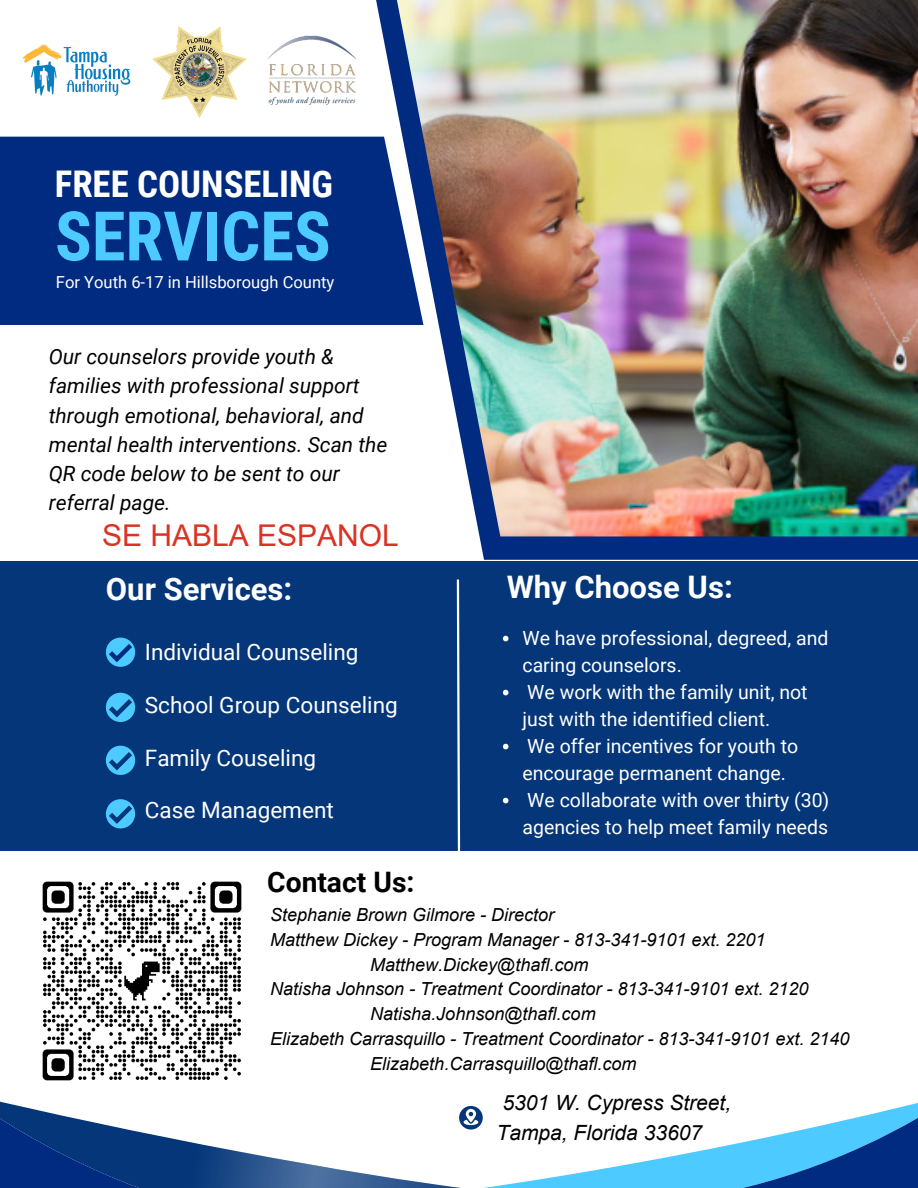
<style>
.page{position:relative;width:918px;height:1188px;background:#fff}
.page>*{position:absolute;margin:0;border:0;box-sizing:border-box;transform-origin:0 0}
.t1{font:700 68.4px "Roboto Condensed";color:#4dcaff}
.t2{font:700 36.75px "Roboto Condensed";color:#fff}
.t3{font:700 31.05px "Roboto";color:#fff}
.t4{font:30px "Arial";color:#db3223}
.t5{font:700 28.2px "Roboto";color:#000}
.t6{font:22.65px "Roboto";color:#fff}
.t7{font:italic 21px/29.2px "Roboto";color:#000}
.t8{font:italic 21px/30px "Arial";color:#000}
.t9{font:19.5px/27px "Roboto";color:#fff}
.t10{font:italic 18px "Arial";color:#000}
.t11{font:16.5px "Roboto";color:#fff}
</style>
<div class="page">
<svg style="left:364px;top:0;width:554px;height:560px"></svg>
<div style="left:0;top:562px;width:918px;height:289px;background:#043679"></div>
<svg style="left:106px;top:638px;width:29px;height:29px"></svg>
<svg style="left:106px;top:693px;width:29px;height:29px"></svg>
<svg style="left:106px;top:746px;width:29px;height:29px"></svg>
<svg style="left:106px;top:799px;width:29px;height:29px"></svg>
<svg style="left:456px;top:579px;width:5px;height:272px"></svg>
<img style="left:394px;top:0;width:524px;height:536px">
<svg style="left:0;top:1101px;width:459px;height:87px"></svg>
<svg style="left:459px;top:1103px;width:459px;height:85px"></svg>
<div style="left:0;top:137px;width:423px;height:188px;background:#002b80"></div>
<img style="left:23px;top:44px;width:108px;height:52px">
<img style="left:268px;top:35px;width:89px;height:70px">
<img style="left:42px;top:881px;width:200px;height:200px">
<img style="left:153px;top:26px;width:93px;height:91px">
<svg style="left:503px;top:636px;width:5px;height:5px"></svg>
<svg style="left:503px;top:690px;width:5px;height:5px"></svg>
<svg style="left:503px;top:744px;width:5px;height:5px"></svg>
<svg style="left:503px;top:798px;width:5px;height:5px"></svg>
<h2 class="t2" style="left:55px;top:163px;width:280px">FREE COUNSELING</h2>
<h1 class="t1" style="left:55px;top:197px;width:277px">SERVICES</h1>
<p class="t11" style="left:56px;top:272px;width:280px">For Youth 6-17 in Hillsborough County</p>
<p class="t7" style="left:49px;top:342px;width:340px">Our counselors provide youth &amp; families with professional support through emotional, behavioral, and mental health interventions. Scan the<br>QR code below to be sent to our referral page.</p>
<h3 class="t4" style="left:102px;top:514px;width:298px">SE HABLA ESPANOL</h3>
<h3 class="t3" style="left:106px;top:571px;width:188px">Our Services:</h3>
<h3 class="t3" style="left:507px;top:569px;width:228px">Why Choose Us:</h3>
<p class="t6" style="left:145px;top:639px;width:215px">Individual Counseling</p>
<p class="t9" style="left:523px;top:625px;width:308px">We have professional, degreed, and caring counselors.<br>We work with the family unit, not just with the identified client.<br>We offer incentives for youth to encourage permanent change.<br>We collaborate with over thirty (30) agencies to help meet family needs</p>
<p class="t6" style="left:145px;top:692px;width:254px">School Group Counseling</p>
<p class="t6" style="left:145px;top:745px;width:173px">Family Couseling</p>
<p class="t6" style="left:145px;top:797px;width:190px">Case Management</p>
<h3 class="t5" style="left:267px;top:866px;width:149px">Contact Us:</h3>
<p class="t10" style="left:270px;top:903px;width:286px">Stephanie Brown Gilmore - Director</p>
<p class="t10" style="left:270px;top:928px;width:497px">Matthew Dickey - Program Manager - 813-341-9101 ext. 2201</p>
<p class="t10" style="left:370px;top:953px;width:220px">Matthew.Dickey@thafl.com</p>
<p class="t10" style="left:270px;top:977px;width:540px">Natisha Johnson - Treatment Coordinator - 813-341-9101 ext. 2120</p>
<p class="t10" style="left:370px;top:1002px;width:227px">Natisha.Johnson@thafl.com</p>
<p class="t10" style="left:270px;top:1027px;width:581px">Elizabeth Carrasquillo - Treatment Coordinator - 813-341-9101 ext. 2140</p>
<p class="t10" style="left:370px;top:1052px;width:268px">Elizabeth.Carrasquillo@thafl.com</p>
<p class="t8" style="left:497px;top:1088px;width:236px">5301 W. Cypress Street,<br>Tampa, Florida 33607</p>
</div>
